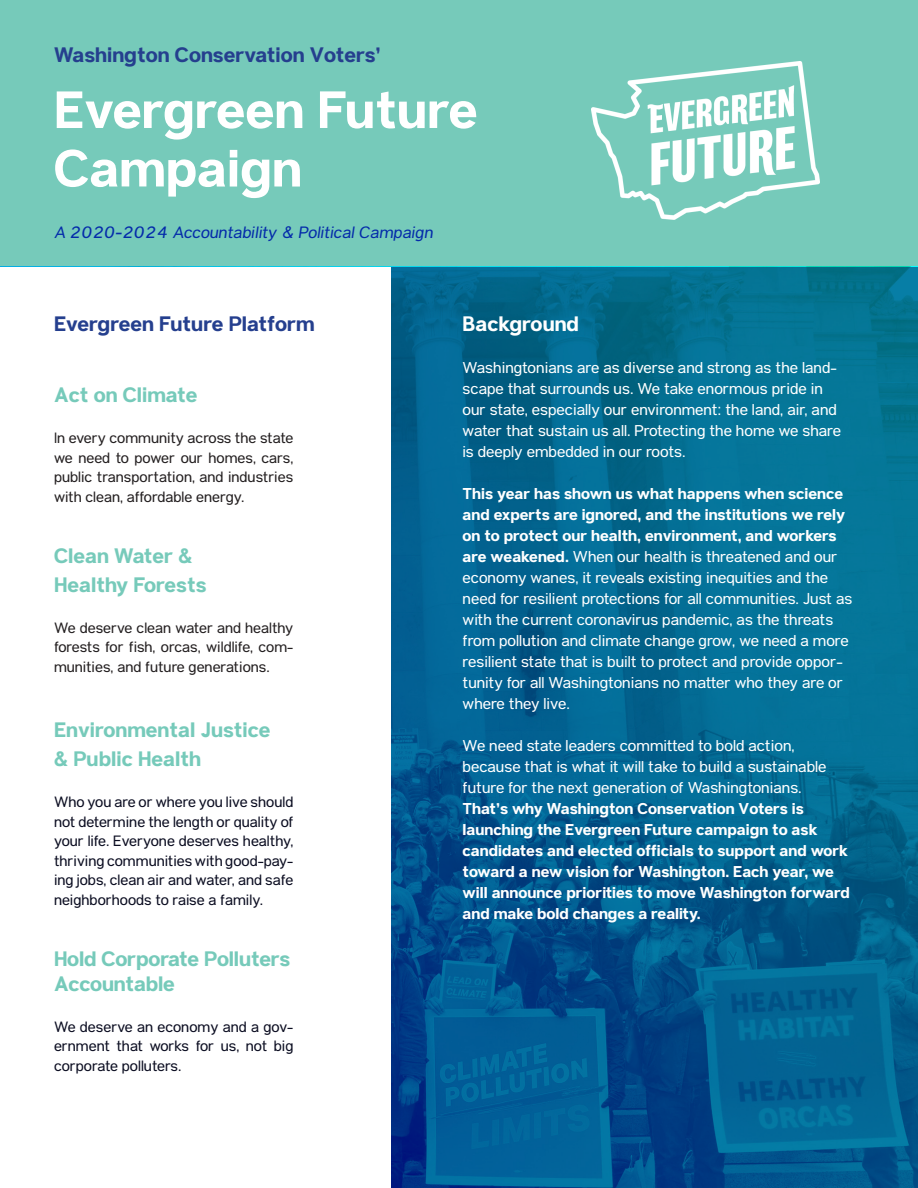
<style>
.page{position:relative;width:918px;height:1188px;background:#fff}
.page>*{position:absolute;margin:0;border:0;box-sizing:border-box;transform-origin:0 0}
.t1{font:800 52.5px/58.5px "Anderson Grotesk";color:#fff}
.t2{font:800 21px/25.2px "Anderson Grotesk";color:#76caba}
.t3{font:800 21px "Anderson Grotesk";color:#253f8e}
.t4{font:800 21px "Anderson Grotesk";color:#fff}
.t5{font:italic 16.5px "Anderson Grotesk";letter-spacing:.01em;color:#042baa}
.t6{font:15.75px/21px "Anderson Grotesk";color:#fff}
.t7{font:800 15.75px/21px "Anderson Grotesk";color:#fff}
.t8{font:15px/19.5px "Anderson Grotesk";color:#0b0d21;text-align:justify}
.t9{font:15px/19.5px "Anderson Grotesk";color:#231f20;text-align:justify}
.s1{font-weight:800}
</style>
<div class="page">
<div style="left:0;top:0;width:918px;height:266px;background:#76caba"></div>
<svg style="left:391px;top:267px;width:527px;height:921px;background:#026391"></svg>
<img style="left:592px;top:62px;width:228px;height:157px">
<p class="t3" style="left:54px;top:40px;width:328px">Washington Conservation Voters’</p>
<p class="t1" style="left:54px;top:77px;width:425px">Evergreen Future<br>Campaign</p>
<p class="t5" style="left:54px;top:219px;width:381px">A 2020-2024 Accountability &amp; Political Campaign</p>
<p class="t3" style="left:54px;top:308px;width:262px">Evergreen Future Platform</p>
<p class="t2" style="left:54px;top:381px;width:145px">Act on Climate</p>
<p class="t9" style="left:54px;top:427px;width:241px">In every community across the state we need to power our homes, cars, public transportation, and industries with clean, affordable energy.</p>
<p class="t2" style="left:54px;top:542px;width:140px">Clean Water &amp;</p>
<p class="t2" style="left:54px;top:570px;width:154px">Healthy Forests</p>
<p class="t9" style="left:54px;top:616px;width:241px">We deserve clean water and healthy forests for fish, orcas, wildlife, com-</p>
<p class="t9" style="left:54px;top:655px;width:217px">munities, and future generations.</p>
<p class="t2" style="left:54px;top:716px;width:218px">Environmental Justice</p>
<p class="t2" style="left:54px;top:745px;width:149px">&amp; Public Health</p>
<p class="t8" style="left:54px;top:790px;width:241px">Who you are or where you live should not determine the length or quality of your life. Everyone deserves healthy, thriving communities with good-pay&shy;ing jobs, clean air and water, and safe neighborhoods to raise a family.</p>
<p class="t2" style="left:54px;top:944px;width:238px">Hold Corporate Polluters<br>Accountable</p>
<p class="t8" style="left:54px;top:1015px;width:241px">We deserve an economy and a gov&shy;ernment that works for us, not big corporate polluters.</p>
<p class="t4" style="left:463px;top:308px;width:118px">Background</p>
<p class="t6" style="left:463px;top:355px;width:380px">Washingtonians are as diverse and strong as the land&shy;scape that surrounds us. We take enormous pride in our state, especially our environment: the land, air, and water that sustain us all. Protecting the home we share is deeply embedded in our roots.</p>
<p class="t6" style="left:463px;top:481px;width:391px"><span class="s1">This year has shown us what happens when science and experts are ignored, and the institutions we rely on to protect our health, environment, and workers are weakened.</span> When our health is threatened and our economy wanes, it reveals existing inequities and the need for resilient protections for all communities. Just as with the current coronavirus pandemic, as the threats from pollution and climate change grow, we need a more resilient state that is built to protect and provide oppor&shy;tunity for all Washingtonians no matter who they are or where they live.</p>
<p class="t6" style="left:463px;top:733px;width:366px">We need state leaders committed to bold action, because that is what it will take to build a sustainable future for the next generation of Washingtonians.</p>
<p class="t7" style="left:463px;top:797px;width:389px">That’s why Washington Conservation Voters is launching the Evergreen Future campaign to ask candidates and elected officials to support and work toward a new vision for Washington. Each year, we will announce priorities to move Washington forward</p>
<p class="t7" style="left:463px;top:902px;width:240px">and make bold changes a reality.</p>
</div>
